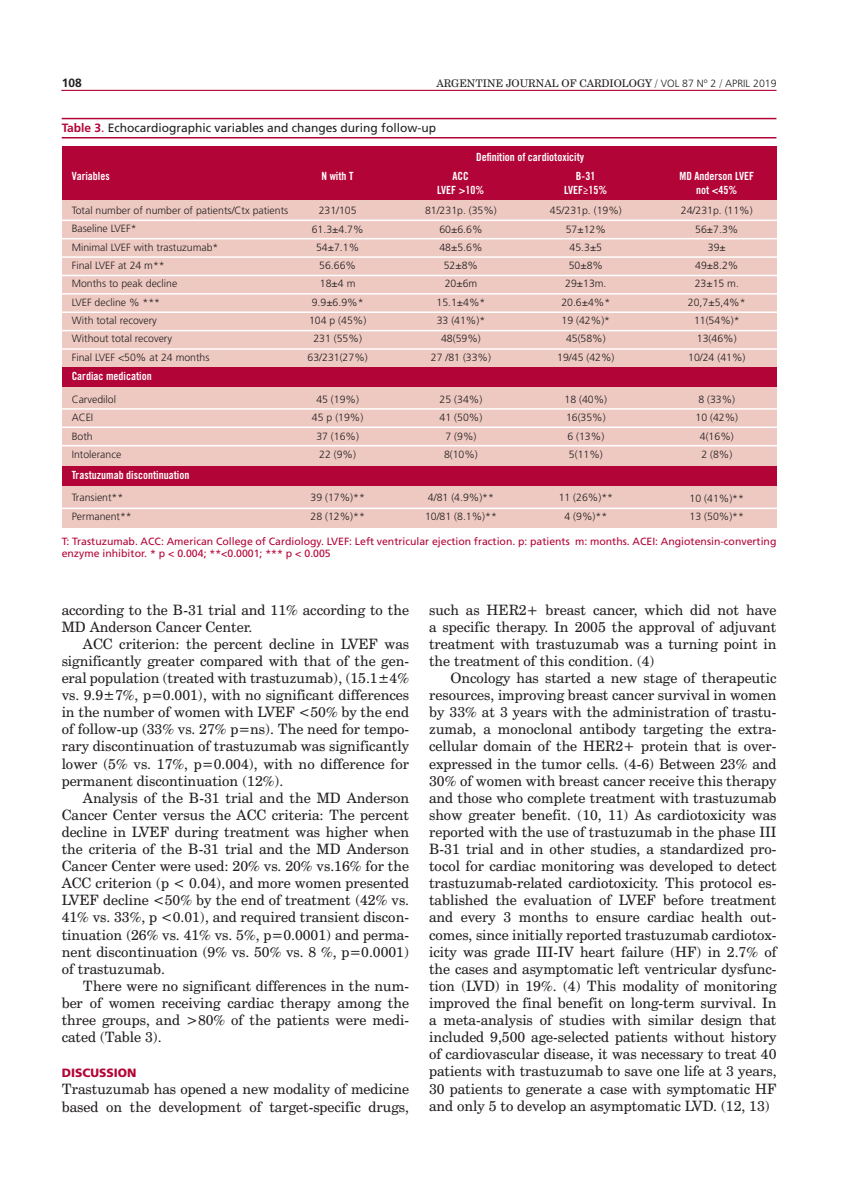
<style>
.page{position:relative;width:851px;height:1191px;background:#fff}
.page>*{position:absolute;margin:0;border:0;box-sizing:border-box;transform-origin:0 0}
.t1{font:14.25px/17.1px "Century Schoolbook BT";color:#231f20;text-align:justify}
.t2{font:12px "Frutiger LT Std";color:#231f20}
.t3{font:12px "Frutiger Black B";color:#b30437}
.t4{font:700 12px "Frutiger LT Std";color:#231f20}
.t5{font:11.25px/13.5px "Trade Gothic LT Std Bd Cn 20";color:#fff;text-align:center}
.t6{font:300 10.5px/18.3px "Frutiger LT Std";color:#231f20;text-align:center}
.t7{font:10.5px/12.6px "Frutiger";color:#b30437}
.t8{font:10.5px "Century Schoolbook BT";color:#231f20}
.s1{font-family:"Frutiger LT Std";font-weight:300}
.s2{font-weight:700;color:#b30437}
.s3{color:#b30437}
</style>
<div class="page">
<hr style="left:61px;top:90px;width:715px;height:1px;background:#b30437">
<hr style="left:62px;top:137px;width:714px;height:1px;background:#b30437">
<hr style="left:62px;top:118px;width:714px;height:1px;background:#b30437">
<div style="left:62px;top:147px;width:714px;height:53px;background:#b30437"></div>
<div style="left:62px;top:200px;width:714px;height:328px;background:#eec9c2"></div>
<hr style="left:58px;top:348px;width:728px;height:2px;background:#fff">
<hr style="left:58px;top:507px;width:728px;height:2px;background:#fff">
<hr style="left:58px;top:293px;width:728px;height:2px;background:#fff">
<hr style="left:58px;top:408px;width:728px;height:2px;background:#fff">
<hr style="left:58px;top:311px;width:728px;height:2px;background:#fff">
<hr style="left:58px;top:426px;width:728px;height:2px;background:#fff">
<hr style="left:58px;top:256px;width:728px;height:2px;background:#fff">
<hr style="left:58px;top:219px;width:728px;height:2px;background:#fff">
<hr style="left:58px;top:330px;width:728px;height:1px;background:#fff">
<hr style="left:58px;top:445px;width:728px;height:1px;background:#fff">
<hr style="left:58px;top:275px;width:728px;height:1px;background:#fff">
<hr style="left:58px;top:238px;width:728px;height:1px;background:#fff">
<div style="left:62px;top:367px;width:714px;height:20px;background:#b30437"></div>
<div style="left:62px;top:465px;width:714px;height:20px;background:#b30437"></div>
<p class="t4" style="left:62px;top:75px;width:22px">108</p>
<p class="t8" style="left:436px;top:77px;width:341px">ARGENTINE JOURNAL OF CARDIOLOGY / <span class="s1">VOL 87 Nº 2</span> / <span class="s1">APRI L 2019</span></p>
<p class="t2" style="left:62px;top:120px;width:376px"><span class="s2">Table 3</span><span class="s3">.</span> Echocardiographic variables and changes during follow-up</p>
<p class="t5" style="left:476px;top:151px;width:110px">Definition of cardiotoxicity</p>
<p class="t5" style="left:72px;top:169px;width:40px">Variables</p>
<p class="t5" style="left:321px;top:169px;width:33px">N with T</p>
<p class="t6" style="left:72px;top:201px;width:218px;text-align:left">Total number of number of patients/Ctx patients<br>Baseline LVEF*<br>M inimal LVEF with trastuzumab*<br>Final LVEF at 24 m**<br>Months to peak decline<br>LVEF decline % ***<br>With total recovery<br>Without total recovery<br>Final LVEF &lt;50% at 24 months</p>
<p class="t6" style="left:72px;top:390px;width:51px;text-align:left">Carvedilol<br>ACEI<br>Both<br>Intolerance</p>
<p class="t6" style="left:72px;top:489px;width:62px;text-align:left">Transient**<br>Permanent**</p>
<p class="t5" style="left:72px;top:369px;width:81px">Cardiac medication</p>
<p class="t5" style="left:72px;top:468px;width:119px">Trastuzumab discontinuation</p>
<p class="t6" style="left:307px;top:201px;width:62px">231/105<br>61.3±4.7%<br>54±7.1%<br>56.66%<br>18±4 m<br>9.9±6.9%*<br>104 p (45%)<br>231 (55%)<br>63/231(27%)</p>
<p class="t6" style="left:312px;top:390px;width:53px">45 (19%)<br>45 p (19%)<br>37 (16%)<br>22 (9%)</p>
<p class="t6" style="left:310px;top:489px;width:56px;text-align:left">39 (17%)**<br>28 (12%)**</p>
<p class="t5" style="left:437px;top:169px;width:48px">ACC<br>LVEF &gt;10%</p>
<p class="t5" style="left:564px;top:169px;width:44px">B-31<br>LVEF≥15%</p>
<p class="t5" style="left:679px;top:169px;width:76px">MD Anderson LVEF not &lt;45%</p>
<p class="t6" style="left:425px;top:202px;width:73px">81/231p. (35%)<br>60±6.6%<br>48±5.6%<br>52±8%<br>20±6m<br>15.1±4%*<br>33 (41%)*<br>48(59%)<br>27 /81 (33%)</p>
<p class="t6" style="left:439px;top:390px;width:44px">25 (34%)<br>41 (50%)<br>7 (9%)<br>8(10%)</p>
<p class="t6" style="left:425px;top:489px;width:73px;text-align:left">4/81 (4.9%)**<br>10/81 (8.1%)**</p>
<p class="t6" style="left:550px;top:202px;width:73px">45/231p. (19%)<br>57±12%<br>45.3±5<br>50±8%<br>29±13m.<br>20.6±4%*<br>19 (42%)*<br>45(58%)<br>19/45 (42%)</p>
<p class="t6" style="left:564px;top:390px;width:44px;text-align:left">18 (40%)<br>16(35%)<br>6 (13%)<br>5(11%)</p>
<p class="t6" style="left:558px;top:489px;width:56px">11 (26%)**<br>4 (9%)**</p>
<p class="t6" style="left:680px;top:202px;width:73px">24/231p. (11%)<br>56±7.3%<br>39±<br>49±8.2%<br>23±15 m.<br>20,7±5,4%*<br>11(54%)*<br>13(46%)<br>10/24 (41%)</p>
<p class="t6" style="left:695px;top:390px;width:44px">8 (33%)<br>10 (42%)<br>4(16%)<br>2 (8%)</p>
<p class="t6" style="left:689px;top:489px;width:56px;text-align:left">10 (41%)**<br>13 (50%)**</p>
<p class="t7" style="left:62px;top:534px;width:716px">T: Trastuzumab. ACC: American College of Cardiology. LVEF: Left ventricular ejection fraction. p: patients m: months. ACEI: Angiotensin-converting enzyme inhibitor. * p &lt; 0.004; **&lt;0.0001; *** p &lt; 0.005</p>
<p class="t1" style="left:62px;top:601px;width:349px">according to the B-31 trial and 11% according to the<br>MD Anderson Cancer Center.</p>
<p class="t1" style="left:62px;top:635px;width:349px;text-indent:21px">ACC criterion: the percent decline in LVEF was significantly greater compared with that of the gen&shy;eral population (treated with trastuzumab), (15.1±4% vs. 9.9±7%, p=0.001), with no significant differences in the number of women with LVEF &lt;50% by the end of follow-up (33% vs. 27% p=ns). The need for tempo&shy;rary discontinuation of trastuzumab was significantly lower (5% vs. 17%, p=0.004), with no difference for permanent discontinuation (12%).</p>
<p class="t1" style="left:62px;top:789px;width:349px;text-indent:21px">Analysis of the B-31 trial and the MD Anderson Cancer Center versus the ACC criteria: The percent decline in LVEF during treatment was higher when the criteria of the B-31 trial and the MD Anderson Cancer Center were used: 20% vs. 20% vs.16% for the ACC criterion (p &lt; 0.04), and more women presented LVEF decline &lt;50% by the end of treatment (42% vs.<br>41% vs. 33%, p &lt;0.01), and required transient discon&shy;tinuation (26% vs. 41% vs. 5%, p=0.0001) and perma&shy;nent discontinuation (9% vs. 50% vs. 8 %, p=0.0001) of trastuzumab.</p>
<p class="t1" style="left:62px;top:977px;width:349px;text-indent:21px">There were no significant differences in the num&shy;ber of women receiving cardiac therapy among the three groups, and &gt;80% of the patients were medi&shy;cated (Table 3).</p>
<p class="t3" style="left:62px;top:1065px;width:76px">DISCUSSION</p>
<p class="t1" style="left:62px;top:1080px;width:349px">Trastuzumab has opened a new modality of medicine based on the development of target-specific drugs,</p>
<p class="t1" style="left:429px;top:601px;width:349px">such as HER2+ breast cancer, which did not have a specific therapy. In 2005 the approval of adjuvant treatment with trastuzumab was a turning point in the treatment of this condition. (4)</p>
<p class="t1" style="left:429px;top:669px;width:349px;text-indent:21px">Oncology has started a new stage of therapeutic resources, improving breast cancer survival in women by 33% at 3 years with the administration of trastu&shy;zumab, a monoclonal antibody targeting the extra&shy;cellular domain of the HER2+ protein that is over&shy;expressed in the tumor cells. (4-6) Between 23% and 30% of women with breast cancer receive this therapy and those who complete treatment with trastuzumab show greater benefit. (10, 11) As cardiotoxicity was reported with the use of trastuzumab in the phase III B-31 trial and in other studies, a standardized pro&shy;tocol for cardiac monitoring was developed to detect trastuzumab-related cardiotoxicity. This protocol es&shy;tablished the evaluation of LVEF before treatment and every 3 months to ensure cardiac health out&shy;comes, since initially reported trastuzumab cardiotox&shy;icity was grade III-IV heart failure (HF) in 2.7% of the cases and asymptomatic left ventricular dysfunc&shy;tion (LVD) in 19%. (4) This modality of monitoring improved the final benefit on long-term survival. In a meta-analysis of studies with similar design that included 9,500 age-selected patients without history of cardiovascular disease, it was necessary to treat 40 patients with trastuzumab to save one life at 3 years, 30 patients to generate a case with symptomatic HF and only 5 to develop an asymptomatic LVD. (12, 13)</p>
</div>
